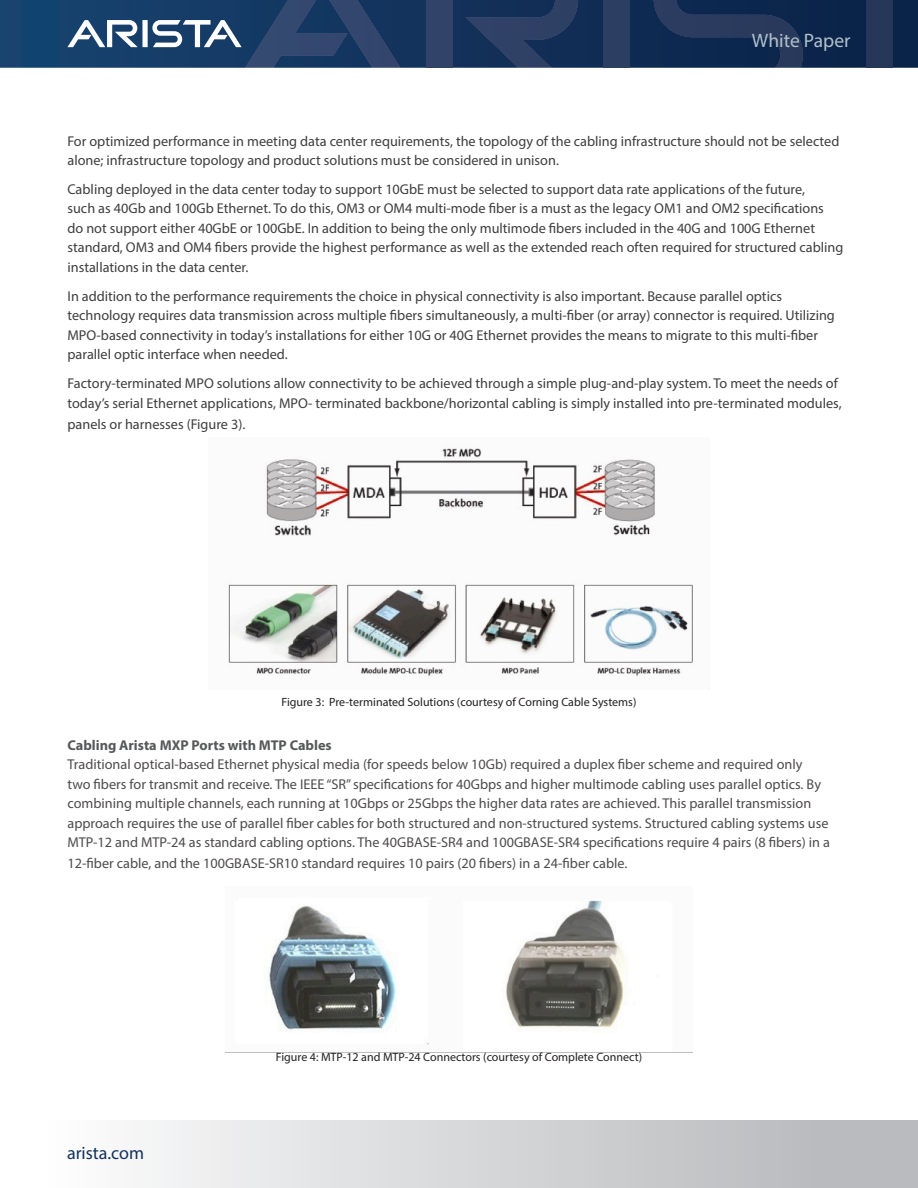
<style>
.page{position:relative;width:918px;height:1188px;background:#fff}
.page>*{position:absolute;margin:0;border:0;box-sizing:border-box;transform-origin:0 0}
.t1{font:19.5px "Myriad Pro";color:#b1c0c9}
.t2{font:18px "Myriad Pro";color:#14315b}
.t3{font:14.25px/19.5px "Myriad Pro";color:#3e3e3f}
.t4{font:14.25px/19.5px "Myriad Pro";color:#4e4b4d}
.Main_body_subhead_L2{font:700 14.25px "Myriad Pro";color:#57585a}
.Captions{font:12px "Myriad Pro";color:#231f20}
</style>
<div class="page">
<svg style="left:0;top:0;width:918px;height:68px"></svg>
<div style="left:426px;top:0;width:26px;height:68px;background:#314369"></div>
<svg style="left:465px;top:0;width:113px;height:68px"></svg>
<svg style="left:67px;top:0;width:333px;height:68px"></svg>
<div style="left:604px;top:0;width:26px;height:68px;background:#2d3e63"></div>
<svg style="left:654px;top:0;width:149px;height:68px"></svg>
<div style="left:867px;top:0;width:26px;height:68px;background:#273759"></div>
<div style="left:0;top:1120px;width:918px;height:68px;background:linear-gradient(to right,#fff,#b3b4b7)"></div>
<img style="left:228px;top:448px;width:465px;height:229px">
<img style="left:267px;top:900px;width:359px;height:145px">
<h1 class="t1" style="left:752px;top:29px;width:100px">White Paper</h1>
<p class="t3" style="left:68px;top:131px;width:773px">For optimized performance in meeting data center requirements, the topology of the cabling infrastructure should not be selected alone; infrastructure topology and product solutions must be considered in unison.</p>
<p class="t3" style="left:68px;top:179px;width:777px">Cabling deployed in the data center today to support 10GbE must be selected to support data rate applications of the future,<br>such as 40Gb and 100Gb Ethernet. To do this, OM3 or OM4 multi-mode fiber is a must as the legacy OM1 and OM2 specifications<br>do not support either 40GbE or 100GbE. In addition to being the only multimode fibers included in the 40G and 100G Ethernet standard, OM3 and OM4 fibers provide the highest performance as well as the extended reach often required for structured cabling installations in the data center.</p>
<p class="t3" style="left:68px;top:286px;width:769px">In addition to the performance requirements the choice in physical connectivity is also important. Because parallel optics technology requires data transmission across multiple fibers simultaneously, a multi-fiber (or array) connector is required. Utilizing MPO-based connectivity in today’s installations for either 10G or 40G Ethernet provides the means to migrate to this multi-fiber parallel optic interface when needed.</p>
<p class="t3" style="left:68px;top:373px;width:776px">Factory-terminated MPO solutions allow connectivity to be achieved through a simple plug-and-play system. To meet the needs of today’s serial Ethernet applications, MPO- terminated backbone/horizontal cabling is simply installed into pre-terminated modules,</p>
<p class="t3" style="left:68px;top:414px;width:179px">panels or harnesses (Figure 3).</p>
<p class="Captions" style="left:282px;top:695px;width:356px">Figure 3: Pre-terminated Solutions (courtesy of Corning Cable Systems)</p>
<p class="Main_body_subhead_L2" style="left:68px;top:736px;width:266px">Cabling Arista MXP Ports with MTP Cables</p>
<p class="t4" style="left:68px;top:755px;width:764px">Traditional optical-based Ethernet physical media (for speeds below 10Gb) required a duplex fiber scheme and required only<br>two fibers for transmit and receive. The IEEE “SR” specifications for 40Gbps and higher multimode cabling uses parallel optics. By combining multiple channels, each running at 10Gbps or 25Gbps the higher data rates are achieved. This parallel transmission approach requires the use of parallel fiber cables for both structured and non-structured systems. Structured cabling systems use MTP-12 and MTP-24 as standard cabling options. The 40GBASE-SR4 and 100GBASE-SR4 specifications require 4 pairs (8 fibers) in a</p>
<p class="t4" style="left:68px;top:854px;width:561px">12-fiber cable, and the 100GBASE-SR10 standard requires 10 pairs (20 fibers) in a 24-fiber cable.</p>
<p class="t2" style="left:67px;top:1142px;width:79px">arista.com</p>
<p class="Captions" style="left:276px;top:1050px;width:368px">Figure 4: MTP-12 and MTP-24 Connectors (courtesy of Complete Connect)</p>
</div>
